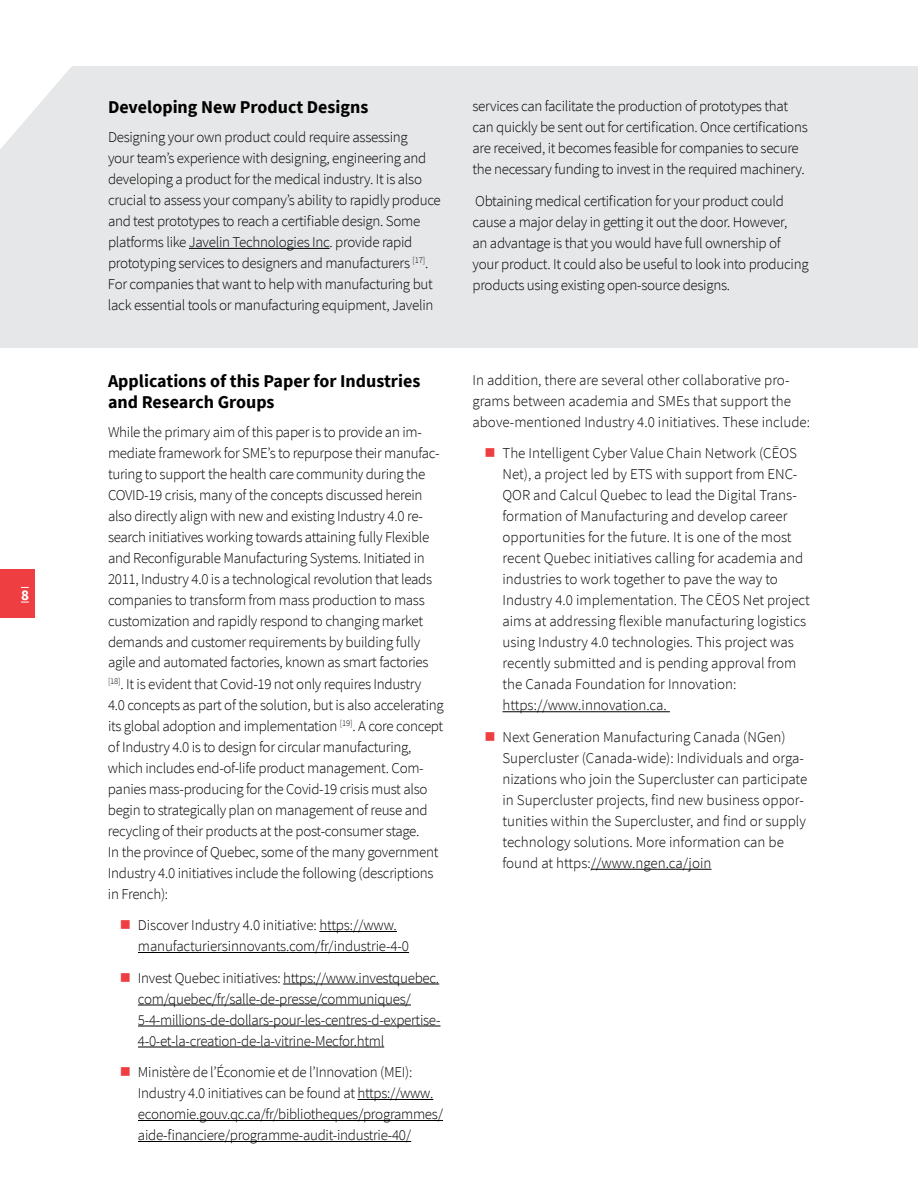
<style>
.page{position:relative;width:918px;height:1188px;background:#fff}
.page>*{position:absolute;margin:0;border:0;box-sizing:border-box;transform-origin:0 0}
.t1{font:700 18px/21px "Source Sans Pro";color:#000}
.t2{font:300 15px/21px "Source Sans Pro";letter-spacing:-.02em;color:#000}
.t3{font:300 15px/21px "Source Sans Pro";color:#000}
.t4{font:700 15px "Source Sans Pro";color:#fff}
</style>
<div class="page">
<div style="left:0;top:66px;width:918px;height:282px;background:#e6e7e8"></div>
<hr style="left:189px;top:248px;width:141px;height:1px;background:#000">
<hr style="left:319px;top:931px;width:78px;height:1px;background:#000">
<hr style="left:138px;top:952px;width:271px;height:1px;background:#000">
<hr style="left:283px;top:984px;width:156px;height:1px;background:#000">
<hr style="left:138px;top:1005px;width:273px;height:1px;background:#000">
<hr style="left:138px;top:1026px;width:302px;height:1px;background:#000">
<hr style="left:138px;top:1047px;width:246px;height:1px;background:#000">
<hr style="left:358px;top:1099px;width:75px;height:1px;background:#000">
<hr style="left:138px;top:1120px;width:305px;height:1px;background:#000">
<hr style="left:138px;top:1141px;width:273px;height:1px;background:#000">
<hr style="left:502px;top:711px;width:168px;height:1px;background:#000">
<hr style="left:591px;top:869px;width:121px;height:1px;background:#000">
<div style="left:0;top:570px;width:35px;height:48px;background:#ef3e42"></div>
<p class="t4" style="left:21px;top:584px;width:9px">8</p>
<p class="t1" style="left:108px;top:97px;width:262px">Developing New Product Designs</p>
<p class="t2" style="left:108px;top:126px;width:334px">Designing your own product could require assessing<br>your team’s experience with designing, engineering and developing a product for the medical industry. It is also crucial to assess your company’s ability to rapidly produce and test prototypes to reach a certifiable design. Some platforms like Javelin Technologies Inc. provide rapid prototyping services to designers and manufacturers <sup>[17]</sup>.<br>For companies that want to help with manufacturing but lack essential tools or manufacturing equipment, Javelin</p>
<p class="t1" style="left:108px;top:370px;width:314px">Applications of this Paper for Industries and Research Groups</p>
<p class="t2" style="left:108px;top:421px;width:337px">While the primary aim of this paper is to provide an im&shy;mediate framework for SME’s to repurpose their manufac&shy;turing to support the health care community during the COVID-19 crisis, many of the concepts discussed herein also directly align with new and existing Industry 4.0 re&shy;search initiatives working towards attaining fully Flexible and Reconfigurable Manufacturing Systems. Initiated in 2011, Industry 4.0 is a technological revolution that leads companies to transform from mass production to mass customization and rapidly respond to changing market demands and customer requirements by building fully agile and automated factories, known as smart factories <sup>[18]</sup>. It is evident that Covid-19 not only requires Industry<br>4.0 concepts as part of the solution, but is also accelerating its global adoption and implementation <sup>[19]</sup>. A core concept of Industry 4.0 is to design for circular manufacturing, which includes end-of-life product management. Com&shy;panies mass-producing for the Covid-19 crisis must also begin to strategically plan on management of reuse and recycling of their products at the post-consumer stage.<br>In the province of Quebec, some of the many government Industry 4.0 initiatives include the following (descriptions in French):</p>
<p class="t2" style="left:138px;top:915px;width:273px">Discover Industry 4.0 initiative: https://www. manufacturiersinnovants.com/fr/industrie-4-0</p>
<p class="t2" style="left:138px;top:967px;width:304px">Invest Quebec initiatives: https://www.investquebec. com/quebec/fr/salle-de-presse/communiques/ 5-4-millions-de-dollars-pour-les-centres-d-expertise-4-0-et-la-creation-de-la-vitrine-Mecfor.html</p>
<p class="t2" style="left:138px;top:1062px;width:307px">Ministère de l’Économie et de l’Innovation (MEI):<br>Industry 4.0 initiatives can be found at https://www. economie.gouv.qc.ca/fr/bibliotheques/programmes/ aide-financiere/programme-audit-industrie-40/</p>
<p class="t2" style="left:472px;top:96px;width:337px">services can facilitate the production of prototypes that can quickly be sent out for certification. Once certifications are received, it becomes feasible for companies to secure the necessary funding to invest in the required machinery.</p>
<p class="t2" style="left:472px;top:190px;width:338px">Obtaining medical certification for your product could cause a major delay in getting it out the door. However,<br>an advantage is that you would have full ownership of your product. It could also be useful to look into producing products using existing open-source designs.</p>
<p class="t3" style="left:472px;top:369px;width:339px">In addition, there are several other collaborative pro&shy;grams between academia and SMEs that support the above-mentioned Industry 4.0 initiatives. These include:</p>
<p class="t3" style="left:502px;top:443px;width:309px">The Intelligent Cyber Value Chain Network (CĒOS Net), a project led by ETS with support from ENC-QOR and Calcul Quebec to lead the Digital Trans&shy;formation of Manufacturing and develop career opportunities for the future. It is one of the most recent Quebec initiatives calling for academia and industries to work together to pave the way to Industry 4.0 implementation. The CĒOS Net project aims at addressing flexible manufacturing logistics using Industry 4.0 technologies. This project was recently submitted and is pending approval from the Canada Foundation for Innovation: https://www.innovation.ca.</p>
<p class="t3" style="left:502px;top:726px;width:306px">Next Generation Manufacturing Canada (NGen)<br>Supercluster (Canada-wide): Individuals and orga&shy;nizations who join the Supercluster can participate in Supercluster projects, find new business oppor&shy;tunities within the Supercluster, and find or supply technology solutions. More information can be found at https://www.ngen.ca/join</p>
</div>
